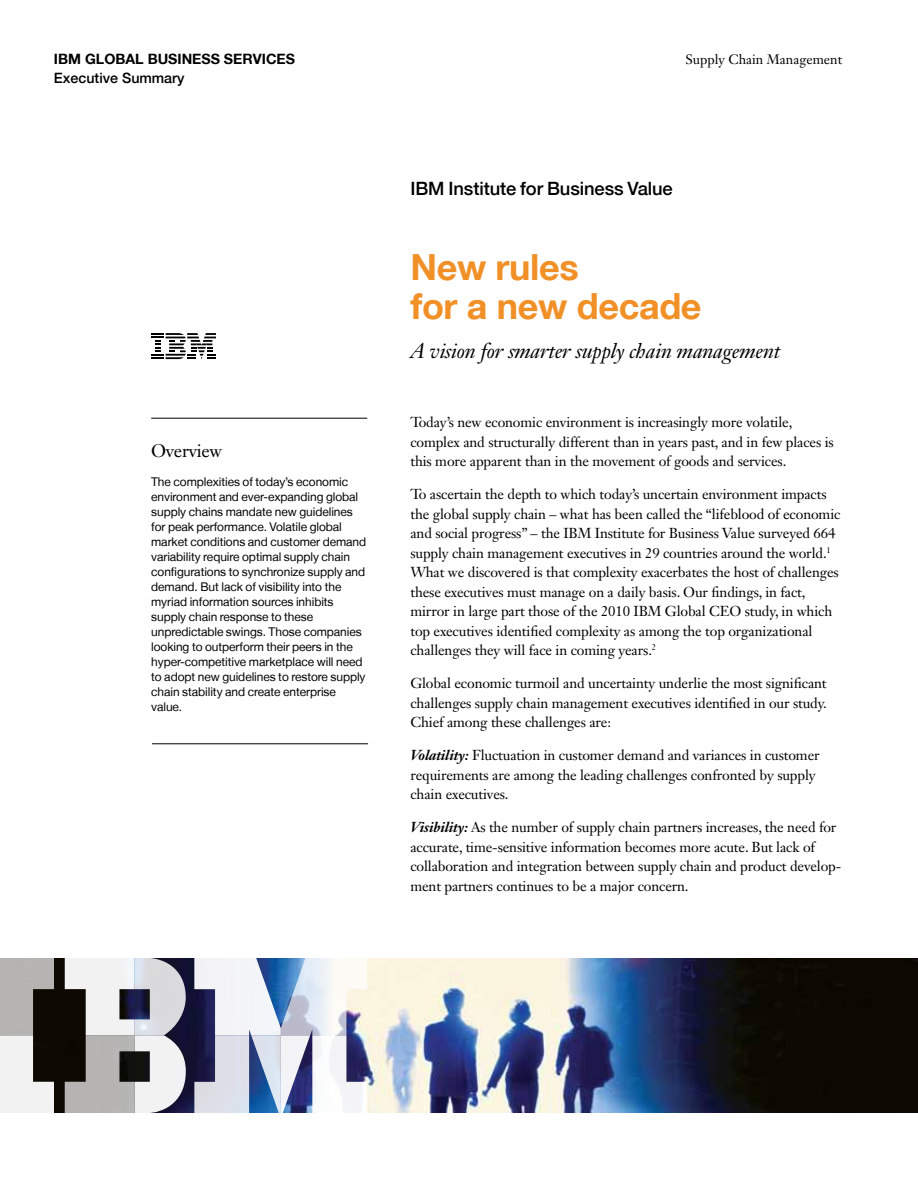
<style>
.page{position:relative;width:918px;height:1188px;background:#fff}
.page>*{position:absolute;margin:0;border:0;box-sizing:border-box;transform-origin:0 0}
.t1{font:700 36px/39px "Helvetica Neue LT";letter-spacing:-.01em;color:#f19027}
.t2{font:italic 21px "Janson Text LT Std";letter-spacing:-.01em;color:#000}
.t3{font:500 18.3px "Helvetica Neue LT";letter-spacing:-.005em;color:#000}
.t4{font:18px "Janson Text LT Std";letter-spacing:-.015em;color:#000}
.t5{font:14.25px/19.5px "Janson Text LT Std";letter-spacing:-.01em;color:#000}
.t6{font:700 14.25px "Helvetica Neue LT";color:#000}
.t7{font:500 14.25px "Helvetica Neue LT";color:#000}
.t8{font:13.5px "Janson Text LT Std";color:#000}
.t9{font:12px/15px "Helvetica Neue LT";letter-spacing:-.005em;color:#000}
.s1{font-weight:700;font-style:italic}
</style>
<div class="page">
<img style="left:54px;top:958px;width:864px;height:155px">
<svg style="left:151px;top:333px;width:65px;height:26px"></svg>
<hr style="left:151px;top:418px;width:216px;height:1px;background:#000">
<hr style="left:152px;top:743px;width:216px;height:1px;background:#000">
<svg style="left:0;top:958px;width:54px;height:155px"></svg>
<svg style="left:194px;top:958px;width:173px;height:155px"></svg>
<svg style="left:65px;top:958px;width:121px;height:155px"></svg>
<p class="t6" style="left:54px;top:50px;width:243px">IBM GLobal business services</p>
<p class="t7" style="left:54px;top:70px;width:132px">Executive Summary</p>
<p class="t4" style="left:151px;top:439px;width:73px">Overview</p>
<p class="t9" style="left:151px;top:474px;width:217px">The complexities of today’s economic environment and ever-expanding global supply chains mandate new guidelines for peak performance. Volatile global market conditions and customer demand variability require optimal supply chain configurations to synchronize supply and demand. But lack of visibility into the myriad information sources inhibits supply chain response to these unpredictable swings. Those companies looking to outperform their peers in the hyper-competitive marketplace will need to adopt new guidelines to restore supply chain stability and create enterprise value.</p>
<p class="t8" style="left:685px;top:51px;width:158px">Supply Chain Management</p>
<p class="t3" style="left:410px;top:177px;width:264px">IBM Institute for Business Value</p>
<h1 class="t1" style="left:410px;top:247px;width:293px">New rules<br>for a new decade</h1>
<h2 class="t2" style="left:410px;top:338px;width:371px">A vision for smarter supply chain management</h2>
<p class="t5" style="left:410px;top:412px;width:425px">Today’s new economic environment is increasingly more volatile, complex and structurally different than in years past, and in few places is this more apparent than in the movement of goods and services.</p>
<p class="t5" style="left:410px;top:484px;width:432px">To ascertain the depth to which today’s uncertain environment impacts the global supply chain – what has been called the “lifeblood of economic and social progress” – the IBM Institute for Business Value surveyed 664 supply chain management executives in 29 countries around the world.<sup>1<br></sup>What we discovered is that complexity exacerbates the host of challenges these executives must manage on a daily basis. Our findings, in fact, mirror in large part those of the 2010 IBM Global CEO study, in which top executives identified complexity as among the top organizational challenges they will face in coming years.<sup>2</sup></p>
<p class="t5" style="left:410px;top:673px;width:418px;text-align:justify">Global economic turmoil and uncertainty underlie the most significant challenges supply chain management executives identified in our study.<br>Chief among these challenges are:</p>
<p class="t5" style="left:410px;top:745px;width:411px"><span class="s1">Volatility:</span> Fluctuation in customer demand and variances in customer requirements are among the leading challenges confronted by supply chain executives.</p>
<p class="t5" style="left:410px;top:817px;width:432px"><span class="s1">Visibility:</span> As the number of supply chain partners increases, the need for accurate, time-sensitive information becomes more acute. But lack of collaboration and integration between supply chain and product develop&shy;ment partners continues to be a major concern.</p>
</div>
